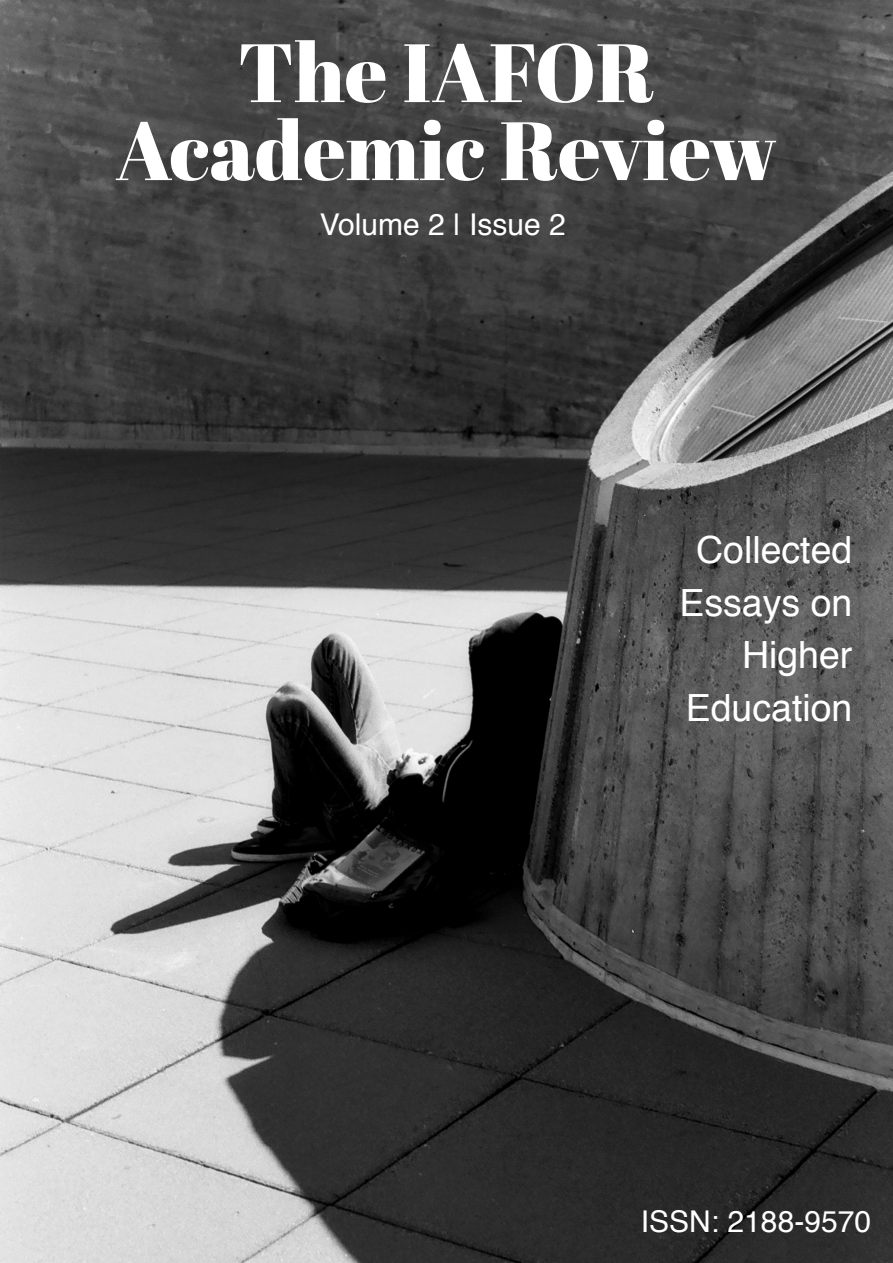
<style>
.page{position:relative;width:893px;height:1263px;background:#fff}
.page>*{position:absolute;margin:0;border:0;box-sizing:border-box;transform-origin:0 0}
.t1{font:82.5px "Abril Fatface";color:#fff}
.t2{font:37.5px/52.5px "Helvetica";color:#fff;text-align:center}
.t3{font:30px "Helvetica";color:#fff}
</style>
<div class="page">
<img style="left:0;top:0;width:893px;height:1263px">
<p class="t1" style="left:238px;top:15px;width:419px">The IAFOR</p>
<p class="t1" style="left:115px;top:93px;width:664px">Academic Review</p>
<p class="t3" style="left:320px;top:201px;width:248px">Volume 2 | Issue 2</p>
<p class="t2" style="left:679px;top:525px;width:174px">Collected<br>Essays on</p>
<p class="t2" style="left:742px;top:630px;width:112px">Higher</p>
<p class="t2" style="left:686px;top:682px;width:168px">Education</p>
<p class="t3" style="left:641px;top:1199px;width:232px">ISSN: 2188-9570</p>
</div>
